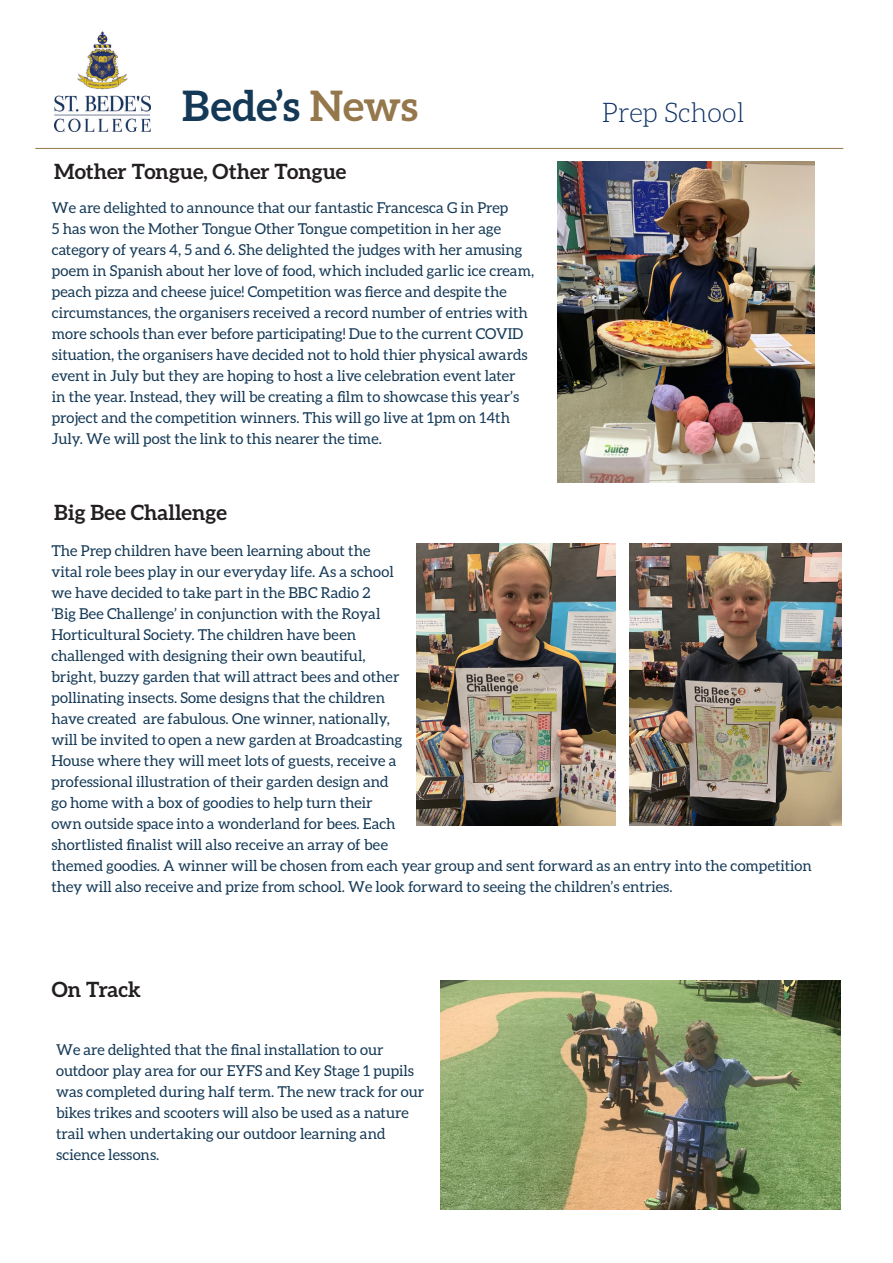
<style>
.page{position:relative;width:893px;height:1263px;background:#fff}
.page>*{position:absolute;margin:0;border:0;box-sizing:border-box;transform-origin:0 0}
.t1{font:700 42px "Aleo";color:#143956}
.t2{font:300 27.15px "Aleo";color:#0d3166}
.t3{font:700 21px "Aleo";color:#231f20}
.t4{font:15px/21px "Aleo";color:#143956}
.s1{color:#95774c}
</style>
<div class="page">
<img style="left:55px;top:31px;width:95px;height:100px">
<hr style="left:35px;top:148px;width:808px;height:1px;background:#95774c">
<img style="left:557px;top:162px;width:257px;height:321px">
<img style="left:441px;top:980px;width:400px;height:229px">
<img style="left:630px;top:544px;width:211px;height:281px">
<img style="left:417px;top:544px;width:198px;height:281px">
<p class="t1" style="left:182px;top:82px;width:237px">Bede’s <span class="s1">News</span></p>
<p class="t3" style="left:54px;top:159px;width:294px">Mother Tongue, Other Tongue</p>
<p class="t4" style="left:52px;top:197px;width:484px">We are delighted to announce that our fantastic Francesca G in Prep<br>5 has won the Mother Tongue Other Tongue competition in her age category of years 4, 5 and 6. She delighted the judges with her amusing poem in Spanish about her love of food, which included garlic ice cream, peach pizza and cheese juice! Competition was fierce and despite the circumstances, the organisers received a record number of entries with more schools than ever before participating! Due to the current COVID situation, the organisers have decided not to hold thier physical awards event in July but they are hoping to host a live celebration event later<br>in the year. Instead, they will be creating a film to showcase this year’s project and the competition winners. This will go live at 1pm on 14th July. We will post the link to this nearer the time.</p>
<p class="t3" style="left:54px;top:501px;width:174px">Big Bee Challenge</p>
<p class="t2" style="left:602px;top:98px;width:144px">Prep School</p>
<p class="t4" style="left:51px;top:540px;width:762px">The Prep children have been learning about the<br>vital role bees play in our everyday life. As a school<br>we have decided to take part in the BBC Radio 2<br>‘Big Bee Challenge’ in conjunction with the Royal<br>Horticultural Society. The children have been<br>challenged with designing their own beautiful,<br>bright, buzzy garden that will attract bees and other<br>pollinating insects. Some designs that the children<br>have created are fabulous. One winner, nationally,<br>will be invited to open a new garden at Broadcasting<br>House where they will meet lots of guests, receive a<br>professional illustration of their garden design and<br>go home with a box of goodies to help turn their<br>own outside space into a wonderland for bees. Each<br>shortlisted finalist will also receive an array of bee<br>themed goodies. A winner will be chosen from each year group and sent forward as an entry into the competition they will also receive and prize from school. We look forward to seeing the children’s entries.</p>
<p class="t3" style="left:52px;top:977px;width:91px">On Track</p>
<p class="t4" style="left:56px;top:1038px;width:370px">We are delighted that the final installation to our outdoor play area for our EYFS and Key Stage 1 pupils was completed during half term. The new track for our bikes trikes and scooters will also be used as a nature trail when undertaking our outdoor learning and science lessons.</p>
</div>
